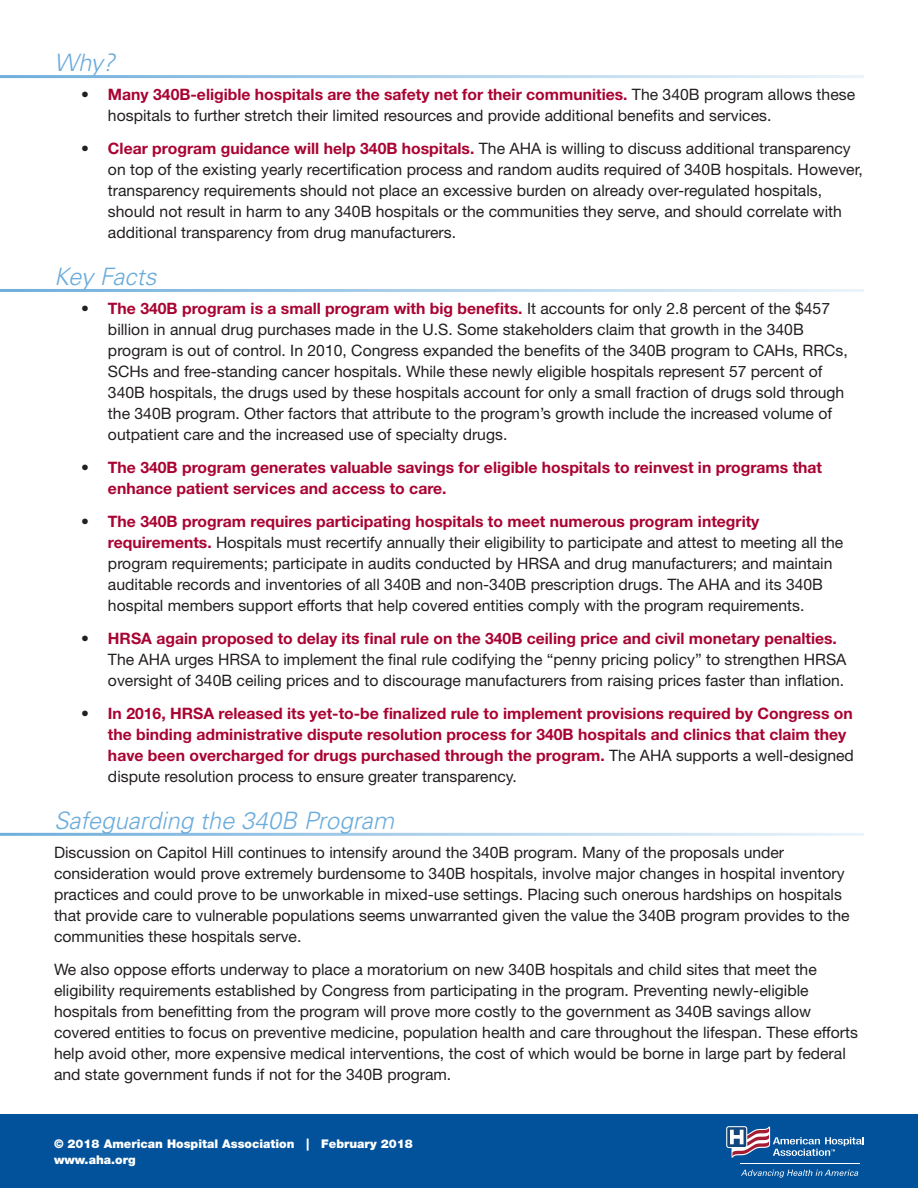
<style>
.page{position:relative;width:918px;height:1188px;background:#fff}
.page>*{position:absolute;margin:0;border:0;box-sizing:border-box;transform-origin:0 0}
.t1{font:italic 300 24px "Univers LT Std";color:#6cacdb}
.t2{font:15.75px/21px "Helvetica Neue LT Std";color:#231f20}
.t3{font:700 15.75px/21px "Helvetica Neue LT Std";color:#a90332}
.t4{font:900 12px/16.5px "Helvetica Neue LT Std";color:#fff}
.s1{font-weight:700;color:#a90332}
.s2{font-weight:400;color:#231f20}
</style>
<div class="page">
<hr style="left:0;top:289px;width:864px;height:3px;background:#6cacdb">
<hr style="left:0;top:833px;width:864px;height:3px;background:#6cacdb">
<hr style="left:0;top:75px;width:864px;height:3px;background:#6cacdb">
<div style="left:0;top:1114px;width:918px;height:74px;background:#01529b"></div>
<hr style="left:741px;top:1163px;width:119px;height:1px;background:#fff">
<svg style="left:741px;top:1170px;width:117px;height:8px"></svg>
<svg style="left:726px;top:1126px;width:138px;height:32px"></svg>
<h1 class="t1" style="left:54px;top:48px;width:62px">Why?</h1>
<p class="t2" style="left:108px;top:84px;width:749px;text-indent:-27px">• <span class="s1">Many 340B-eligible hospitals are the safety net for their communities.</span> The 340B program allows these hospitals to further stretch their limited resources and provide additional benefits and services.</p>
<p class="t2" style="left:108px;top:138px;width:756px;text-indent:-27px">• <span class="s1">Clear program guidance will help 340B hospitals.</span> The AHA is willing to discuss additional transparency on top of the existing yearly recertification process and random audits required of 340B hospitals. However, transparency requirements should not place an excessive burden on already over-regulated hospitals, should not result in harm to any 340B hospitals or the communities they serve, and should correlate with additional transparency from drug manufacturers.</p>
<h1 class="t1" style="left:54px;top:262px;width:104px">Key Facts</h1>
<p class="t2" style="left:108px;top:297px;width:741px;text-indent:-27px">• <span class="s1">The 340B program is a small program with big benefits.</span> It accounts for only 2.8 percent of the $457 billion in annual drug purchases made in the U.S. Some stakeholders claim that growth in the 340B program is out of control. In 2010, Congress expanded the benefits of the 340B program to CAHs, RRCs, SCHs and free-standing cancer hospitals. While these newly eligible hospitals represent 57 percent of 340B hospitals, the drugs used by these hospitals account for only a small fraction of drugs sold through the 340B program. Other factors that attribute to the program’s growth include the increased volume of outpatient care and the increased use of specialty drugs.</p>
<p class="t3" style="left:108px;top:456px;width:716px;text-indent:-27px"><span class="s2">•</span> The 340B program generates valuable savings for eligible hospitals to reinvest in programs that enhance patient services and access to care.</p>
<p class="t2" style="left:108px;top:510px;width:737px;text-indent:-27px">• <span class="s1">The 340B program requires participating hospitals to meet numerous program integrity requirements.</span> Hospitals must recertify annually their eligibility to participate and attest to meeting all the program requirements; participate in audits conducted by HRSA and drug manufacturers; and maintain auditable records and inventories of all 340B and non-340B prescription drugs. The AHA and its 340B hospital members support efforts that help covered entities comply with the program requirements.</p>
<p class="t2" style="left:108px;top:627px;width:740px;text-indent:-27px">• <span class="s1">HRSA again proposed to delay its final rule on the 340B ceiling price and civil monetary penalties.<br></span>The AHA urges HRSA to implement the final rule codifying the “penny pricing policy” to strengthen HRSA oversight of 340B ceiling prices and to discourage manufacturers from raising prices faster than inflation.</p>
<p class="t3" style="left:108px;top:702px;width:747px;text-indent:-27px"><span class="s2">•</span> In 2016, HRSA released its yet-to-be finalized rule to implement provisions required by Congress on the binding administrative dispute resolution process for 340B hospitals and clinics that claim they have been overcharged for drugs purchased through the program. <span class="s2">The AHA supports a well-designed dispute resolution process to ensure greater transparency.</span></p>
<h1 class="t1" style="left:54px;top:806px;width:342px">Safeguarding the 340B Program</h1>
<p class="t2" style="left:54px;top:841px;width:797px">Discussion on Capitol Hill continues to intensify around the 340B program. Many of the proposals under consideration would prove extremely burdensome to 340B hospitals, involve major changes in hospital inventory practices and could prove to be unworkable in mixed-use settings. Placing such onerous hardships on hospitals that provide care to vulnerable populations seems unwarranted given the value the 340B program provides to the communities these hospitals serve.</p>
<p class="t2" style="left:54px;top:958px;width:806px">We also oppose efforts underway to place a moratorium on new 340B hospitals and child sites that meet the eligibility requirements established by Congress from participating in the program. Preventing newly-eligible hospitals from benefitting from the program will prove more costly to the government as 340B savings allow covered entities to focus on preventive medicine, population health and care throughout the lifespan. These efforts help avoid other, more expensive medical interventions, the cost of which would be borne in large part by federal and state government funds if not for the 340B program.</p>
<p class="t4" style="left:54px;top:1135px;width:360px">© 2018 American Hospital Association | February 2018 www.aha.org</p>
</div>
